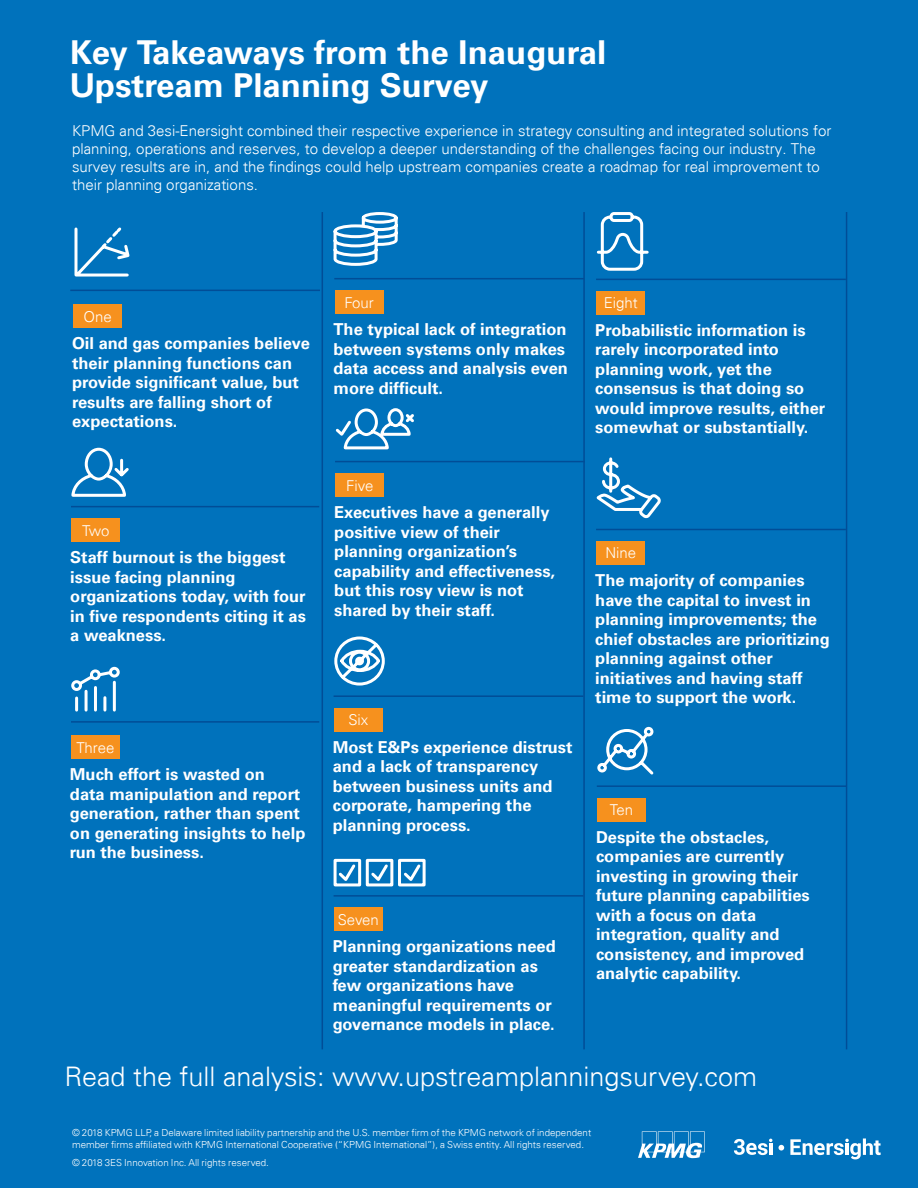
<style>
.page{position:relative;width:918px;height:1188px;background:#0072bc}
.page>*{position:absolute;margin:0;border:0;box-sizing:border-box;transform-origin:0 0}
.Large_white_text{font:700 33px/33px "Universfor KPMG";color:#fff}
.Large_white_text-2{font:300 27px "Univers 45";color:#fff}
.Subhead_10pt_White{font:700 16.5px/19.5px "Universfor KPMG";color:#fff}
.Graph_Title{font:300 15px/18px "Univers";color:#fff}
.Bodycopy_10pt_White{font:300 15px "Univers 45";color:#fff}
.Legal_6pt{font:300 9.75px/12px "Univers 45";color:#fff}
</style>
<div class="page">
<hr style="left:322px;top:212px;width:1px;height:837px;background:#014d97">
<hr style="left:583px;top:212px;width:2px;height:837px;background:#014d97">
<div style="left:74px;top:304px;width:48px;height:24px;background:#f6911e"></div>
<div style="left:72px;top:518px;width:48px;height:24px;background:#f6911e"></div>
<hr style="left:71px;top:506px;width:248px;height:1px;background:#014d97">
<hr style="left:71px;top:721px;width:248px;height:2px;background:#014d97">
<div style="left:71px;top:735px;width:49px;height:24px;background:#f6911e"></div>
<hr style="left:334px;top:278px;width:250px;height:1px;background:#014d97">
<div style="left:335px;top:290px;width:48px;height:24px;background:#f6911e"></div>
<hr style="left:335px;top:461px;width:250px;height:1px;background:#014d97">
<div style="left:336px;top:473px;width:48px;height:24px;background:#f6911e"></div>
<hr style="left:334px;top:695px;width:249px;height:2px;background:#014d97">
<div style="left:334px;top:708px;width:48px;height:23px;background:#f6911e"></div>
<hr style="left:334px;top:895px;width:249px;height:2px;background:#014d97">
<div style="left:334px;top:907px;width:48px;height:24px;background:#f6911e"></div>
<hr style="left:596px;top:279px;width:250px;height:1px;background:#014d97">
<div style="left:597px;top:291px;width:48px;height:23px;background:#f6911e"></div>
<hr style="left:596px;top:529px;width:250px;height:1px;background:#014d97">
<div style="left:597px;top:541px;width:48px;height:24px;background:#f6911e"></div>
<hr style="left:597px;top:785px;width:250px;height:2px;background:#014d97">
<div style="left:598px;top:798px;width:48px;height:23px;background:#f6911e"></div>
<hr style="left:846px;top:212px;width:1px;height:837px;background:#014d97">
<svg style="left:74px;top:227px;width:56px;height:50px"></svg>
<svg style="left:71px;top:447px;width:58px;height:50px"></svg>
<svg style="left:71px;top:666px;width:49px;height:46px"></svg>
<svg style="left:333px;top:212px;width:65px;height:54px"></svg>
<svg style="left:335px;top:408px;width:79px;height:42px"></svg>
<svg style="left:334px;top:636px;width:51px;height:50px"></svg>
<svg style="left:333px;top:858px;width:93px;height:29px"></svg>
<svg style="left:596px;top:212px;width:53px;height:59px"></svg>
<svg style="left:596px;top:457px;width:65px;height:62px"></svg>
<svg style="left:597px;top:726px;width:57px;height:49px"></svg>
<svg style="left:638px;top:1131px;width:67px;height:27px"></svg>
<svg style="left:779px;top:1145px;width:5px;height:6px"></svg>
<svg style="left:734px;top:1139px;width:38px;height:16px"></svg>
<svg style="left:790px;top:1139px;width:91px;height:20px"></svg>
<hr style="left:70px;top:290px;width:250px;height:1px;background:#014d97">
<p class="Large_white_text" style="left:70px;top:36px;width:538px">Key Takeaways from the Inaugural<br>Upstream Planning Survey</p>
<p class="Graph_Title" style="left:72px;top:122px;width:761px">KPMG and 3esi-Enersight combined their respective experience in strategy consulting and integrated solutions for planning, operations and reserves, to develop a deeper understanding of the challenges facing our industry. The survey results are in, and the findings could help upstream companies create a roadmap for real improvement to their planning organizations.</p>
<p class="Bodycopy_10pt_White" style="left:83px;top:307px;width:30px">One</p>
<p class="Subhead_10pt_White" style="left:72px;top:334px;width:239px">Oil and gas companies believe their planning functions can provide significant value, but results are falling short of expectations.</p>
<p class="Bodycopy_10pt_White" style="left:82px;top:521px;width:29px">Two</p>
<p class="Subhead_10pt_White" style="left:70px;top:548px;width:237px">Staff burnout is the biggest issue facing planning organizations today, with four in five respondents citing it as a weakness.</p>
<p class="Bodycopy_10pt_White" style="left:76px;top:738px;width:40px">Three</p>
<p class="Subhead_10pt_White" style="left:70px;top:765px;width:237px">Much effort is wasted on<br>data manipulation and report generation, rather than spent on generating insights to help run the business.</p>
<p class="Bodycopy_10pt_White" style="left:344px;top:293px;width:31px">Four</p>
<p class="Subhead_10pt_White" style="left:334px;top:320px;width:236px">The typical lack of integration between systems only makes data access and analysis even more difficult.</p>
<p class="Bodycopy_10pt_White" style="left:346px;top:476px;width:29px">Five</p>
<p class="Subhead_10pt_White" style="left:334px;top:503px;width:222px">Executives have a generally positive view of their planning organization’s capability and effectiveness, but this rosy view is not shared by their staff.</p>
<p class="Bodycopy_10pt_White" style="left:348px;top:711px;width:21px">Six</p>
<p class="Subhead_10pt_White" style="left:333px;top:737px;width:241px">Most E&amp;Ps experience distrust and a lack of transparency between business units and corporate, hampering the planning process.</p>
<p class="Bodycopy_10pt_White" style="left:338px;top:910px;width:43px">Seven</p>
<p class="Subhead_10pt_White" style="left:333px;top:937px;width:224px">Planning organizations need greater standardization as few organizations have meaningful requirements or governance models in place.</p>
<p class="Bodycopy_10pt_White" style="left:604px;top:294px;width:36px">Eight</p>
<p class="Subhead_10pt_White" style="left:595px;top:320px;width:232px">Probabilistic information is rarely incorporated into planning work, yet the consensus is that doing so would improve results, either somewhat or substantially.</p>
<p class="Bodycopy_10pt_White" style="left:605px;top:544px;width:32px">Nine</p>
<p class="Subhead_10pt_White" style="left:595px;top:571px;width:236px">The majority of companies have the capital to invest in planning improvements; the chief obstacles are prioritizing planning against other initiatives and having staff time to support the work.</p>
<p class="Bodycopy_10pt_White" style="left:610px;top:801px;width:25px">Ten</p>
<p class="Subhead_10pt_White" style="left:596px;top:827px;width:215px">Despite the obstacles, companies are currently investing in growing their future planning capabilities with a focus on data integration, quality and consistency, and improved analytic capability.</p>
<p class="Large_white_text-2" style="left:65px;top:1060px;width:694px">Read the full analysis: www.upstreamplanningsurvey.com</p>
<p class="Legal_6pt" style="left:72px;top:1126px;width:521px">© 2018 KPMG LLP, a Delaware limited liability partnership and the U.S. member firm of the KPMG network of independent member firms affiliated with KPMG International Cooperative (“KPMG International”), a Swiss entity. All rights reserved.</p>
<p class="Legal_6pt" style="left:72px;top:1156px;width:199px">© 2018 3ES Innovation Inc. All rights reserved.</p>
</div>
